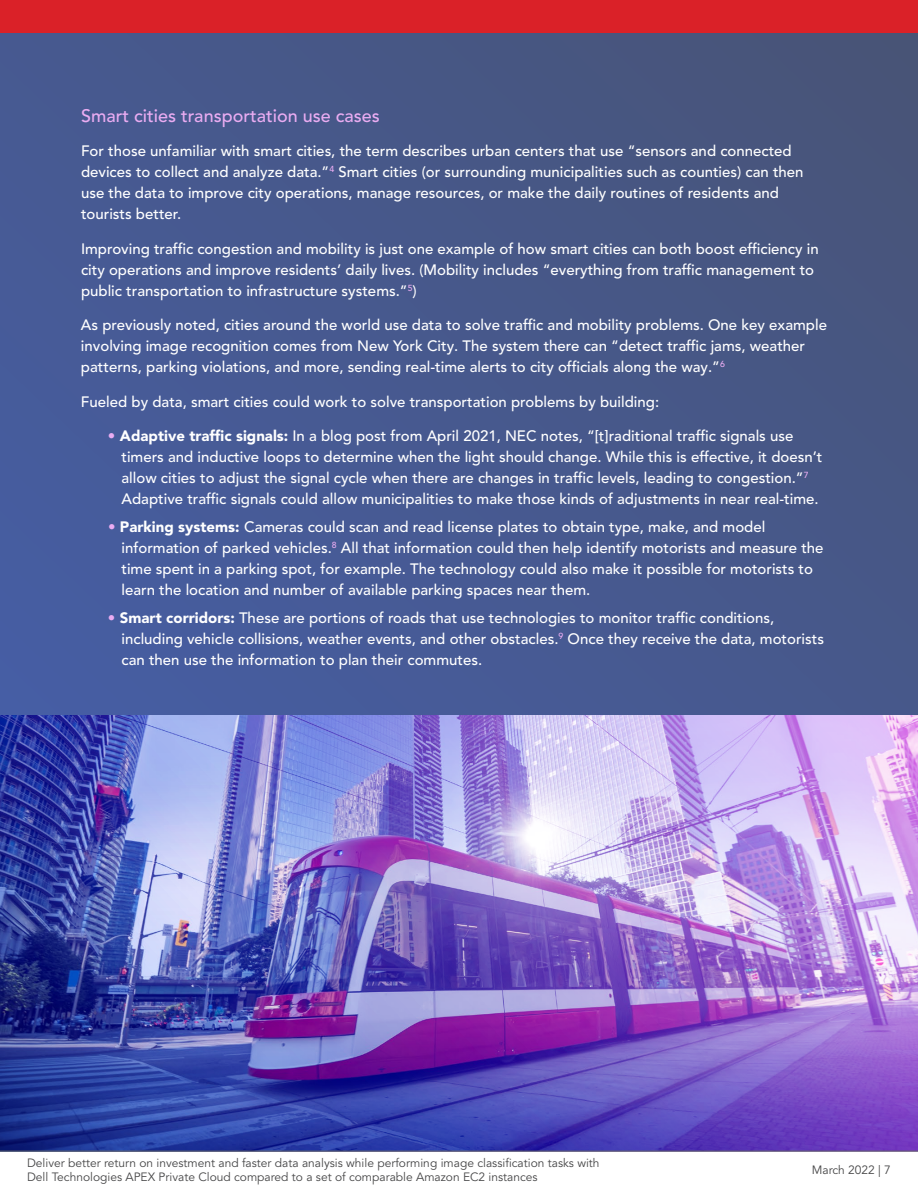
<style>
.page{position:relative;width:918px;height:1188px;background:#fff}
.page>*{position:absolute;margin:0;border:0;box-sizing:border-box;transform-origin:0 0}
.t1{font:500 18px "Avenir LT Pro";color:#eaacf2}
.t2{font:500 15px/21px "Avenir LT Pro";color:#fff}
.t3{font:12px/14.4px "Avenir LT Pro";color:#464647}
.s1{font-weight:900;color:#eaacf2}
.s2{font-weight:900}
</style>
<div class="page">
<div style="left:0;top:0;width:918px;height:716px;background:linear-gradient(to right,#475b9b,#485680)"></div>
<img style="left:0;top:716px;width:918px;height:435px">
<hr style="left:0;top:1151px;width:918px;height:1px;background:#616265">
<div style="left:0;top:0;width:918px;height:32px;background:#da2128"></div>
<p class="t1" style="left:81px;top:105px;width:300px">Smart cities transportation use cases</p>
<p class="t2" style="left:81px;top:141px;width:724px">For those unfamiliar with smart cities, the term describes urban centers that use “sensors and connected devices to collect and analyze data.”<sup>4</sup> Smart cities (or surrounding municipalities such as counties) can then use the data to improve city operations, manage resources, or make the daily routines of residents and tourists better.</p>
<p class="t2" style="left:81px;top:238px;width:739px">Improving traffic congestion and mobility is just one example of how smart cities can both boost efficiency in city operations and improve residents’ daily lives. (Mobility includes “everything from traffic management to public transportation to infrastructure systems.”<sup>5</sup>)</p>
<p class="t2" style="left:81px;top:315px;width:748px">As previously noted, cities around the world use data to solve traffic and mobility problems. One key example involving image recognition comes from New York City. The system there can “detect traffic jams, weather patterns, parking violations, and more, sending real-time alerts to city officials along the way.”<sup>6</sup></p>
<p class="t2" style="left:81px;top:391px;width:580px">Fueled by data, smart cities could work to solve transportation problems by building:</p>
<p class="t2" style="left:121px;top:426px;width:702px;text-indent:-14px"><span class="s1">•</span> <span class="s2">Adaptive traffic signals:</span> In a blog post from April 2021, NEC notes, “[t]raditional traffic signals use timers and inductive loops to determine when the light should change. While this is effective, it doesn’t allow cities to adjust the signal cycle when there are changes in traffic levels, leading to congestion.”<sup>7<br></sup>Adaptive traffic signals could allow municipalities to make those kinds of adjustments in near real-time.</p>
<p class="t2" style="left:121px;top:516px;width:704px;text-indent:-13px"><span class="s1">•</span> <span class="s2">Parking systems:</span> Cameras could scan and read license plates to obtain type, make, and model information of parked vehicles.<sup>8</sup> All that information could then help identify motorists and measure the time spent in a parking spot, for example. The technology could also make it possible for motorists to learn the location and number of available parking spaces near them.</p>
<p class="t2" style="left:121px;top:607px;width:704px;text-indent:-13px"><span class="s1">•</span> <span class="s2">Smart corridors:</span> These are portions of roads that use technologies to monitor traffic conditions, including vehicle collisions, weather events, and other obstacles.<sup>9</sup> Once they receive the data, motorists can then use the information to plan their commutes.</p>
<p class="t3" style="left:27px;top:1156px;width:574px">Deliver better return on investment and faster data analysis while performing image classification tasks with<br>Dell Technologies APEX Private Cloud compared to a set of comparable Amazon EC2 instances</p>
<p class="t3" style="left:812px;top:1163px;width:81px">March 2022 | 7</p>
</div>
